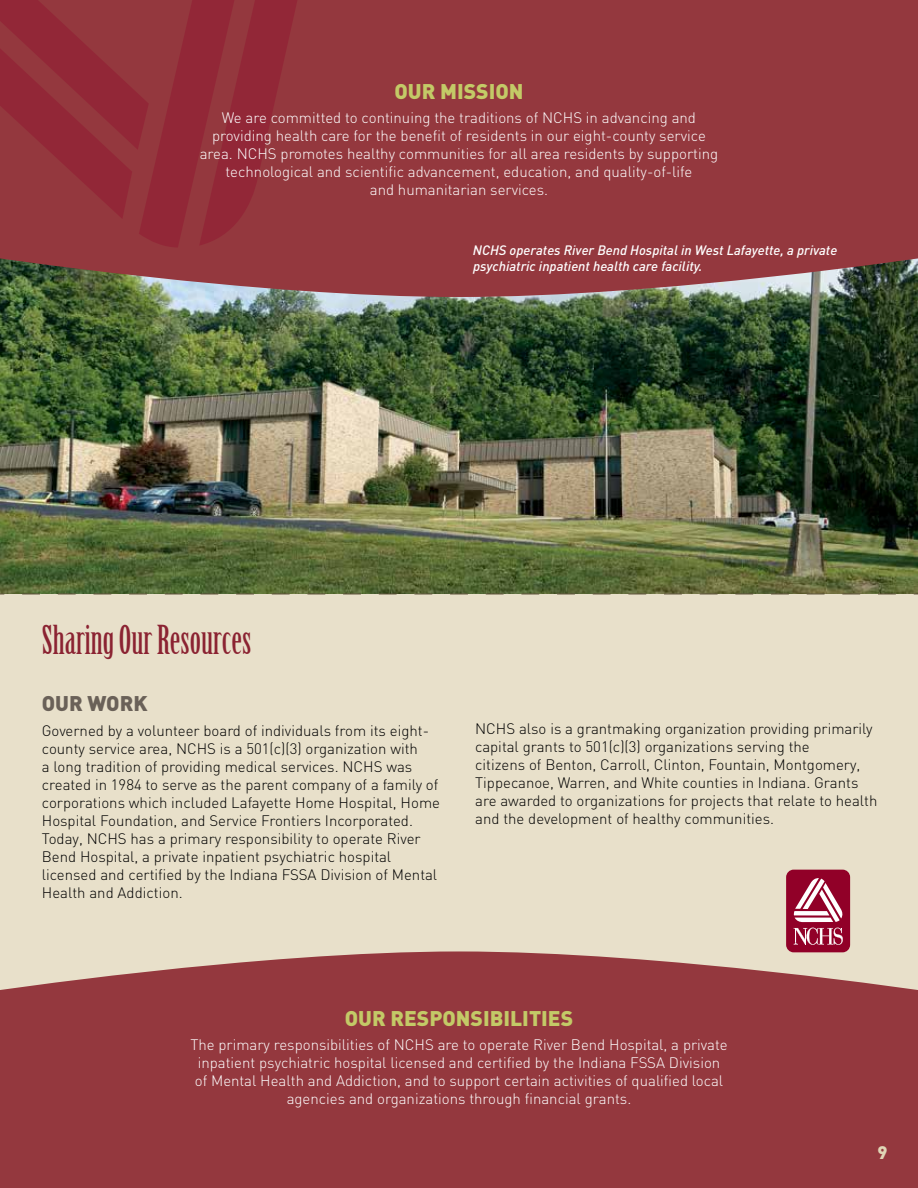
<style>
.page{position:relative;width:918px;height:1188px;background:#fff}
.page>*{position:absolute;margin:0;border:0;box-sizing:border-box;transform-origin:0 0}
.t1{font:39px "Birch Std";color:#8b2332}
.t2{font:900 21px "DIN";color:#c3ca67}
.t3{font:900 21px "DIN";color:#6a6158}
.t4{font:900 18px "DIN";color:#e0d6b6}
.t5{font:300 15px/18px "DIN";color:#000}
.t6{font:300 15px/18px "DIN";color:#fff;text-align:center}
.t7{font:italic 500 13.5px/16.2px "DIN";color:#fff}
</style>
<div class="page">
<div style="left:0;top:250px;width:918px;height:775px;background:#e8e0ca"></div>
<img style="left:0;top:297px;width:918px;height:297px">
<div style="left:0;top:951px;width:918px;height:237px;background:#94383e"></div>
<div style="left:0;top:0;width:918px;height:297px;background:#94383e"></div>
<div style="left:786px;top:870px;width:64px;height:82px;background:#910028;border-radius:8px"></div>
<svg style="left:794px;top:928px;width:49px;height:17px"></svg>
<svg style="left:794px;top:878px;width:49px;height:44px"></svg>
<svg style="left:0;top:594px;width:918px;height:1px"></svg>
<svg style="left:0;top:0;width:319px;height:248px;background:#93303a"></svg>
<h2 class="t2" style="left:394px;top:77px;width:131px">OUR MISSION</h2>
<p class="t6" style="left:200px;top:109px;width:520px">We are committed to continuing the traditions of NCHS in advancing and providing health care for the benefit of residents in our eight-county service area. NCHS promotes healthy communities for all area residents by supporting technological and scientific advancement, education, and quality-of-life<br>and humanitarian services.</p>
<p class="t7" style="left:473px;top:241px;width:366px">NCHS operates River Bend Hospital in West Lafayette, a private psychiatric inpatient health care facility.</p>
<h1 class="t1" style="left:42px;top:618px;width:211px">Sharing Our Resources</h1>
<h2 class="t3" style="left:42px;top:690px;width:107px">OUR WORK</h2>
<p class="t5" style="left:42px;top:721px;width:400px">Governed by a volunteer board of individuals from its eight&shy;county service area, NCHS is a 501(c)(3) organization with<br>a long tradition of providing medical services. NCHS was created in 1984 to serve as the parent company of a family of corporations which included Lafayette Home Hospital, Home Hospital Foundation, and Service Frontiers Incorporated.<br>Today, NCHS has a primary responsibility to operate River Bend Hospital, a private inpatient psychiatric hospital licensed and certified by the Indiana FSSA Division of Mental Health and Addiction.</p>
<p class="t5" style="left:475px;top:720px;width:404px">NCHS also is a grantmaking organization providing primarily capital grants to 501(c)(3) organizations serving the<br>citizens of Benton, Carroll, Clinton, Fountain, Montgomery, Tippecanoe, Warren, and White counties in Indiana. Grants are awarded to organizations for projects that relate to health and the development of healthy communities.</p>
<h2 class="t2" style="left:345px;top:1004px;width:230px">OUR RESPONSIBILITIES</h2>
<p class="t6" style="left:190px;top:1036px;width:539px">The primary responsibilities of NCHS are to operate River Bend Hospital, a private inpatient psychiatric hospital licensed and certified by the Indiana FSSA Division of Mental Health and Addiction, and to support certain activities of qualified local agencies and organizations through financial grants.</p>
<p class="t4" style="left:877px;top:1140px;width:12px">9</p>
</div>
